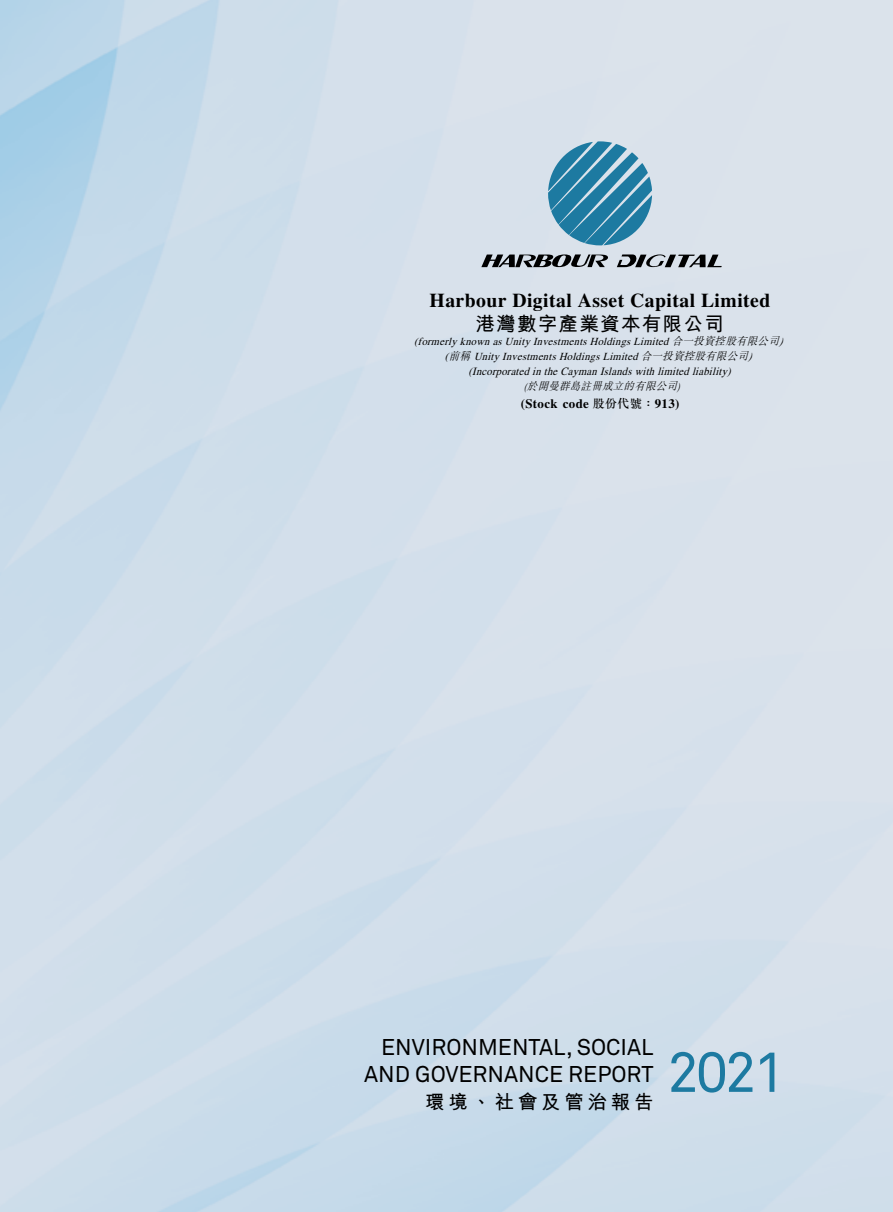
<style>
.page{position:relative;width:893px;height:1212px;background:#fff}
.page>*{position:absolute;margin:0;border:0;box-sizing:border-box;transform-origin:0 0}
.t1{font:56.4px "Akkurat Pro";color:#1d7aa1}
.t2{font:22.5px/27.2px "Akkurat Pro";color:#000;text-align:right}
.t3{font:700 19.65px "Times LT Std";letter-spacing:.025em;color:#000}
.t4{font:700 19.65px "M Hei HK";letter-spacing:.06em;color:#000}
.t5{font:700 19.35px "M Hei HK";letter-spacing:.2em;color:#000}
.t6{font:700 12.9px "Times LT Std";letter-spacing:.03em;color:#000}
.t7{font:italic 11.1px "Times LT Std";color:#000;scale:.93 1}
.t8{font:italic 10.8px/15px "Times LT Std";color:#000;text-align:center}
.t9{font:italic 300 10.8px "M Sung HK";color:#000}
.s1{font-family:"M Sung HK";font-weight:300}
.s2{font-style:inherit}
.s3{font-family:"M Sung HK";font-weight:500;font-size:12px}
</style>
<div class="page">
<svg style="left:548px;top:141px;width:104px;height:104px;background:#5c9cb9"></svg>
<svg style="left:481px;top:254px;width:127px;height:13px;background:#65696e"></svg>
<svg style="left:617px;top:254px;width:105px;height:13px"></svg>
<h3 class="t3" style="left:430px;top:289px;width:342px">Harbour Digital Asset Capital Limited</h3>
<p class="t8" style="left:414px;top:334px;width:373px">(formerly known asUnity InvestmentsHoldingsLimited <span class="s1">合一投資控股有限公司</span><span class="s2">) </span>(<span class="s1">前稱</span> Unity InvestmentsHoldingsLimited <span class="s1">合一投資控股有限公司</span><span class="s2">)</span></p>
<p class="t9" style="left:524px;top:378px;width:158px">(於開曼群島註冊成立的有限公司)</p>
<h3 class="t4" style="left:475px;top:309px;width:250px">港灣數字產業資本有限公司</h3>
<p class="t7" style="left:468px;top:365px;width:287px">(Incorp oratedintheCaymanIslandswithlimitedliability)</p>
<p class="t6" style="left:521px;top:396px;width:160px">(Stock code <span class="s3">股份代號：</span>913)</p>
<h2 class="t2" style="left:364px;top:1034px;width:291px">ENVIRONMENTAL, SOCIAL<br>AND GOVERNANCE REPORT</h2>
<h3 class="t5" style="left:425px;top:1087px;width:230px">環境、社會及管治報告</h3>
<h1 class="t1" style="left:667px;top:1039px;width:119px">2021</h1>
</div>
